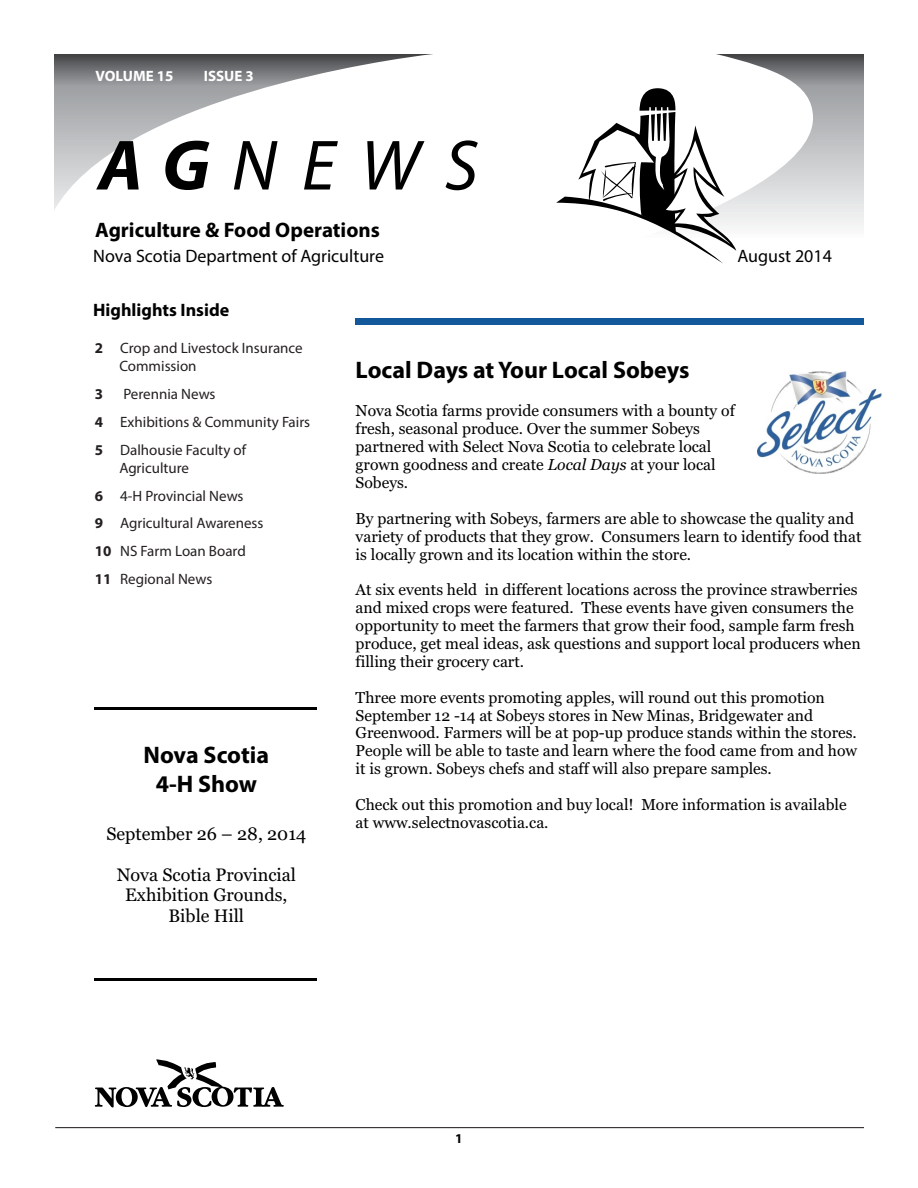
<style>
.page{position:relative;width:918px;height:1188px;background:#fff}
.page>*{position:absolute;margin:0;border:0;box-sizing:border-box;transform-origin:0 0}
.t1{font:italic 71.7px "Myriad Hebrew";color:#000}
.t2{font:700 24px/29.7px "Myriad Pro";color:#000;text-align:center}
.t3{font:700 21px "Myriad Pro";color:#000}
.t4{font:18px/20.4px "Georgia";color:#000;text-align:center}
.t5{font:18px "Myriad Pro";color:#000}
.t6{font:700 18px "Myriad Pro";color:#000}
.t7{font:15.75px/17.9px "Georgia";color:#000}
.t8{font:15px/27.9px "Myriad Pro";color:#231f20}
.t9{font:700 15px "Myriad Pro";color:#fff}
.t10{font:700 15px "Myriad Pro";color:#231f20}
.t11{font:700 13.5px "Myriad Pro";color:#000}
.s1{font-family:"Myriad Pro";font-weight:700}
.s2{font-weight:700}
.s3{font-style:italic}
</style>
<div class="page">
<svg style="left:54px;top:54px;width:810px;height:173px"></svg>
<hr style="left:94px;top:707px;width:223px;height:3px;background:#000">
<hr style="left:94px;top:978px;width:223px;height:2px;background:#000">
<svg style="left:95px;top:1059px;width:189px;height:48px"></svg>
<svg style="left:556px;top:88px;width:180px;height:176px"></svg>
<img style="left:757px;top:371px;width:125px;height:102px">
<div style="left:356px;top:318px;width:508px;height:7px;background:#13589a"></div>
<hr style="left:55px;top:1127px;width:809px;height:1px;background:#231f20">
<p class="t9" style="left:95px;top:70px;width:79px">VOLUME 15</p>
<p class="t9" style="left:204px;top:70px;width:52px">ISSUE 3</p>
<h1 class="t1" style="left:98px;top:136px;width:381px"><span class="s1">AG</span>NEWS</h1>
<h3 class="t3" style="left:95px;top:221px;width:286px">Agriculture &amp; Food Operations</h3>
<p class="t5" style="left:93px;top:249px;width:292px">Nova Scotia Department of Agriculture</p>
<p class="t5" style="left:737px;top:248px;width:96px">August 2014</p>
<p class="t6" style="left:93px;top:303px;width:138px">Highlights Inside</p>
<p class="t8" style="left:119px;top:340px;width:185px;line-height:18px;text-indent:-25px"><span class="s2">2</span> Crop and Livestock Insurance<br>Commission</p>
<p class="t10" style="left:95px;top:388px;width:10px">3</p>
<p class="t8" style="left:95px;top:381px;width:217px;text-indent:29px">Perennia News<br><span class="s2">4</span> Exhibitions &amp; Community Fairs<br><span class="s2">5</span> Dalhousie Faculty of</p>
<p class="t8" style="left:95px;top:455px;width:170px;text-indent:25px">Agriculture<br><span class="s2">6</span> 4-H Provincial News<br><span class="s2">9</span> Agricultural Awareness<br><span class="s2">10</span> NS Farm Loan Board<br><span class="s2">11</span> Regional News</p>
<h2 class="t2" style="left:143px;top:742px;width:127px">Nova Scotia<br>4-H Show</h2>
<p class="t4" style="left:106px;top:825px;width:201px">September 26 – 28, 2014</p>
<p class="t4" style="left:117px;top:866px;width:181px">Nova Scotia Provincial<br>Exhibition Grounds,<br>Bible Hill</p>
<h2 class="t2" style="left:356px;top:357px;width:335px">Local Days at Your Local Sobeys</h2>
<p class="t7" style="left:356px;top:403px;width:381px">Nova Scotia farms provide consumers with a bounty of fresh, seasonal produce. Over the summer Sobeys partnered with Select Nova Scotia to celebrate local grown goodness and create <span class="s3">Local Days</span> at your local Sobeys.</p>
<p class="t7" style="left:356px;top:511px;width:507px">By partnering with Sobeys, farmers are able to showcase the quality and variety of products that they grow. Consumers learn to identify food that is locally grown and its location within the store.</p>
<p class="t7" style="left:356px;top:582px;width:507px">At six events held in different locations across the province strawberries and mixed crops were featured. These events have given consumers the opportunity to meet the farmers that grow their food, sample farm fresh produce, get meal ideas, ask questions and support local producers when filling their grocery cart.</p>
<p class="t7" style="left:356px;top:689px;width:503px">Three more events promoting apples, will round out this promotion September 12 -14 at Sobeys stores in New Minas, Bridgewater and Greenwood. Farmers will be at pop-up produce stands within the stores.<br>People will be able to taste and learn where the food came from and how it is grown. Sobeys chefs and staff will also prepare samples.</p>
<p class="t7" style="left:356px;top:797px;width:493px">Check out this promotion and buy local! More information is available at www.selectnovascotia.ca.</p>
<p class="t11" style="left:455px;top:1133px;width:9px">1</p>
</div>
